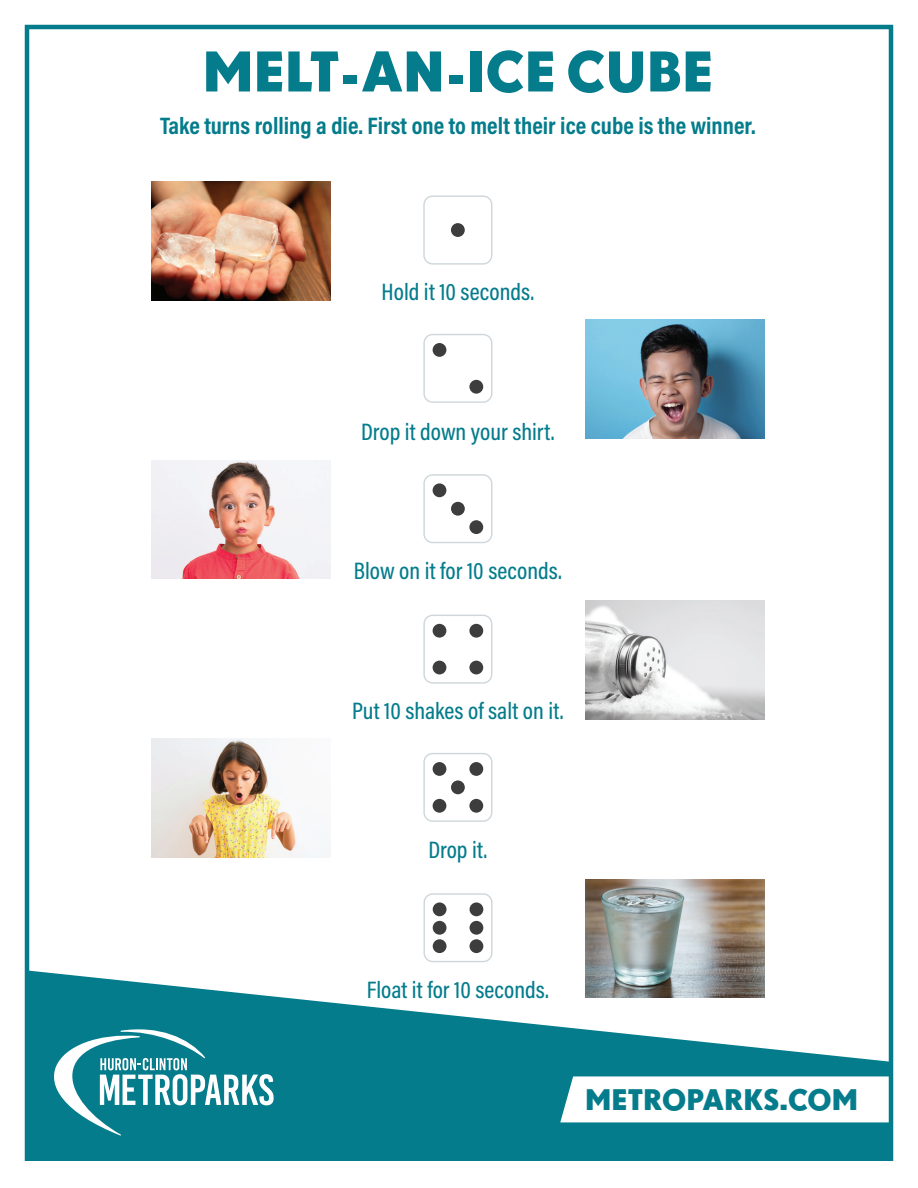
<style>
.page{position:relative;width:918px;height:1188px;background:#fff}
.page>*{position:absolute;margin:0;border:0;box-sizing:border-box;transform-origin:0 0}
.t1{font:700 60px "Drescher Grotesk BT";color:#047c8c}
.t2{font:700 31.05px "Drescher Grotesk BT";color:#047c8c}
.t3{font:500 24px "Acumin Pro Cond";color:#047c8c}
.t4{font:700 24px "Acumin Pro Cond";color:#047c8c}
</style>
<div class="page">
<div style="left:30px;top:1077px;width:858px;height:79px;background:#047c8c"></div>
<svg style="left:24px;top:943px;width:870px;height:134px"></svg>
<svg style="left:560px;top:1076px;width:328px;height:46px"></svg>
<svg style="left:24px;top:1025px;width:250px;height:111px"></svg>
<div style="left:25px;top:25px;width:868px;height:1136px;border:4px solid #047c8c"></div>
<img style="left:585px;top:320px;width:179px;height:118px">
<img style="left:152px;top:181px;width:179px;height:119px">
<img style="left:152px;top:460px;width:179px;height:119px">
<img style="left:585px;top:600px;width:179px;height:119px">
<img style="left:585px;top:879px;width:179px;height:119px">
<img style="left:152px;top:739px;width:179px;height:119px">
<svg style="left:423px;top:195px;width:69px;height:70px"></svg>
<div style="left:451px;top:223px;width:14px;height:14px;background:#3d3d3d;border-radius:50%"></div>
<svg style="left:423px;top:334px;width:69px;height:69px"></svg>
<svg style="left:423px;top:474px;width:69px;height:69px"></svg>
<svg style="left:423px;top:615px;width:69px;height:69px"></svg>
<svg style="left:423px;top:753px;width:69px;height:69px"></svg>
<svg style="left:424px;top:893px;width:69px;height:69px"></svg>
<h1 class="t1" style="left:203px;top:36px;width:512px">MELT-AN-ICE CUBE</h1>
<p class="t4" style="left:160px;top:110px;width:597px">Take turns rolling a die. First one to melt their ice cube is the winner.</p>
<p class="t3" style="left:382px;top:276px;width:154px">Hold it 10 seconds.</p>
<p class="t3" style="left:361px;top:416px;width:195px">Drop it down your shirt.</p>
<p class="t3" style="left:354px;top:555px;width:209px">Blow on it for 10 seconds.</p>
<p class="t3" style="left:352px;top:695px;width:213px">Put 10 shakes of salt on it.</p>
<p class="t3" style="left:428px;top:834px;width:61px">Drop it.</p>
<p class="t3" style="left:367px;top:974px;width:184px">Float it for 10 seconds.</p>
<p class="t2" style="left:585px;top:1081px;width:275px">METROPARKS.COM</p>
</div>
